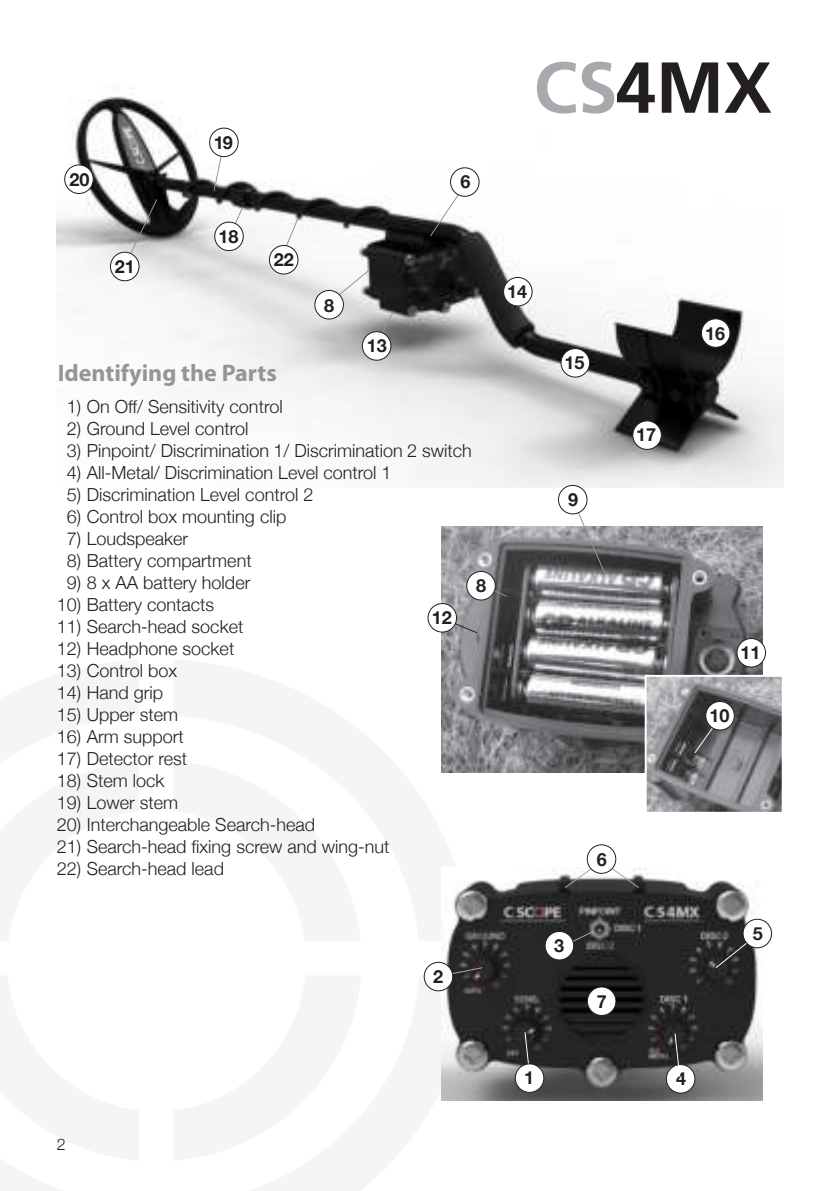
<style>
.page{position:relative;width:840px;height:1191px;background:#fff}
.page>*{position:absolute;margin:0;border:0;box-sizing:border-box;transform-origin:0 0}
.t1{font:700 72px "Frutiger";color:#231f20}
.t2{font:700 24px "Myriad Pro";color:#939598}
.t3{font:300 18px "Helvetica Neue";color:#231f20}
.t4{font:700 18px "Helvetica Neue";color:#231f20}
.t5{font:300 16px "Helvetica Neue";color:#231f20}
.s1{color:#a8a9ad}
</style>
<div class="page">
<img style="left:441px;top:867px;width:320px;height:233px">
<img style="left:57px;top:96px;width:725px;height:391px">
<img style="left:441px;top:526px;width:320px;height:247px">
<svg style="left:126px;top:198px;width:32px;height:64px;background:#878788"></svg>
<svg style="left:227px;top:206px;width:17px;height:27px"></svg>
<svg style="left:429px;top:188px;width:34px;height:49px"></svg>
<svg style="left:284px;top:217px;width:15px;height:32px"></svg>
<svg style="left:376px;top:310px;width:18px;height:34px"></svg>
<svg style="left:213px;top:153px;width:10px;height:39px"></svg>
<svg style="left:326px;top:269px;width:44px;height:37px"></svg>
<svg style="left:489px;top:585px;width:19px;height:13px"></svg>
<svg style="left:571px;top:499px;width:35px;height:77px"></svg>
<svg style="left:437px;top:615px;width:41px;height:19px"></svg>
<img style="left:647px;top:678px;width:133px;height:133px">
<div style="left:644px;top:675px;width:139px;height:139px;border:2px solid #fff"></div>
<svg style="left:693px;top:715px;width:28px;height:39px"></svg>
<div style="left:428px;top:603px;width:28px;height:29px;background:#fff;border-radius:50%"></div>
<div style="left:427px;top:603px;width:30px;height:29px;border:1px solid #231f20;border-radius:50%"></div>
<div style="left:315px;top:290px;width:28px;height:29px;background:#fff;border-radius:50%"></div>
<div style="left:314px;top:290px;width:30px;height:29px;border:1px solid #231f20;border-radius:50%"></div>
<div style="left:362px;top:332px;width:28px;height:28px;background:#fff;border-radius:50%"></div>
<div style="left:361px;top:331px;width:30px;height:30px;border:1px solid #231f20;border-radius:50%"></div>
<div style="left:503px;top:277px;width:29px;height:29px;background:#fff;border-radius:50%"></div>
<div style="left:503px;top:277px;width:29px;height:29px;border:1px solid #231f20;border-radius:50%"></div>
<div style="left:560px;top:348px;width:29px;height:29px;background:#fff;border-radius:50%"></div>
<div style="left:560px;top:348px;width:29px;height:29px;border:1px solid #231f20;border-radius:50%"></div>
<div style="left:215px;top:222px;width:28px;height:29px;background:#fff;border-radius:50%"></div>
<div style="left:214px;top:222px;width:30px;height:29px;border:1px solid #231f20;border-radius:50%"></div>
<div style="left:632px;top:421px;width:29px;height:28px;background:#fff;border-radius:50%"></div>
<div style="left:632px;top:420px;width:29px;height:30px;border:1px solid #231f20;border-radius:50%"></div>
<div style="left:65px;top:165px;width:28px;height:28px;background:#fff;border-radius:50%"></div>
<div style="left:64px;top:164px;width:30px;height:30px;border:1px solid #231f20;border-radius:50%"></div>
<div style="left:110px;top:252px;width:29px;height:29px;background:#fff;border-radius:50%"></div>
<div style="left:110px;top:252px;width:29px;height:29px;border:1px solid #231f20;border-radius:50%"></div>
<div style="left:736px;top:638px;width:29px;height:29px;background:#fff;border-radius:50%"></div>
<div style="left:736px;top:638px;width:29px;height:29px;border:1px solid #231f20;border-radius:50%"></div>
<div style="left:587px;top:987px;width:28px;height:28px;background:#fff;border-radius:50%"></div>
<div style="left:586px;top:986px;width:30px;height:30px;border:1px solid #231f20;border-radius:50%"></div>
<svg style="left:561px;top:930px;width:33px;height:17px"></svg>
<svg style="left:523px;top:1031px;width:7px;height:33px"></svg>
<svg style="left:714px;top:932px;width:45px;height:37px"></svg>
<div style="left:466px;top:571px;width:29px;height:29px;background:#fff;border-radius:50%"></div>
<div style="left:466px;top:571px;width:29px;height:29px;border:1px solid #231f20;border-radius:50%"></div>
<div style="left:558px;top:485px;width:28px;height:29px;background:#fff;border-radius:50%"></div>
<div style="left:557px;top:485px;width:30px;height:29px;border:1px solid #231f20;border-radius:50%"></div>
<div style="left:742px;top:919px;width:29px;height:28px;background:#fff;border-radius:50%"></div>
<div style="left:742px;top:918px;width:29px;height:30px;border:1px solid #231f20;border-radius:50%"></div>
<div style="left:515px;top:1063px;width:28px;height:29px;background:#fff;border-radius:50%"></div>
<div style="left:514px;top:1063px;width:30px;height:29px;border:1px solid #231f20;border-radius:50%"></div>
<div style="left:544px;top:931px;width:29px;height:29px;background:#fff;border-radius:50%"></div>
<div style="left:544px;top:931px;width:30px;height:29px;border:1px solid #231f20;border-radius:50%"></div>
<div style="left:269px;top:245px;width:29px;height:29px;background:#fff;border-radius:50%"></div>
<div style="left:269px;top:245px;width:29px;height:29px;border:1px solid #231f20;border-radius:50%"></div>
<svg style="left:563px;top:863px;width:76px;height:26px"></svg>
<div style="left:587px;top:845px;width:28px;height:28px;background:#fff;border-radius:50%"></div>
<div style="left:586px;top:844px;width:30px;height:30px;border:1px solid #231f20;border-radius:50%"></div>
<div style="left:209px;top:128px;width:29px;height:29px;background:#fff;border-radius:50%"></div>
<div style="left:209px;top:128px;width:29px;height:29px;border:1px solid #231f20;border-radius:50%"></div>
<div style="left:701px;top:319px;width:28px;height:28px;background:#fff;border-radius:50%"></div>
<div style="left:700px;top:318px;width:30px;height:30px;border:1px solid #231f20;border-radius:50%"></div>
<div style="left:450px;top:168px;width:29px;height:28px;background:#fff;border-radius:50%"></div>
<div style="left:450px;top:167px;width:29px;height:30px;border:1px solid #231f20;border-radius:50%"></div>
<div style="left:705px;top:701px;width:28px;height:29px;background:#fff;border-radius:50%"></div>
<div style="left:704px;top:701px;width:30px;height:29px;border:1px solid #231f20;border-radius:50%"></div>
<svg style="left:448px;top:966px;width:35px;height:10px"></svg>
<div style="left:424px;top:962px;width:28px;height:28px;background:#fff;border-radius:50%"></div>
<div style="left:423px;top:961px;width:30px;height:30px;border:1px solid #231f20;border-radius:50%"></div>
<div style="left:666px;top:1064px;width:28px;height:29px;background:#fff;border-radius:50%"></div>
<div style="left:665px;top:1064px;width:30px;height:29px;border:1px solid #231f20;border-radius:50%"></div>
<svg style="left:673px;top:1032px;width:7px;height:36px"></svg>
<p class="t4" style="left:69px;top:172px;width:22px">20</p>
<p class="t4" style="left:115px;top:259px;width:22px">21</p>
<p class="t4" style="left:213px;top:136px;width:21px">19</p>
<p class="t4" style="left:218px;top:230px;width:22px">18</p>
<p class="t4" style="left:273px;top:253px;width:22px">22</p>
<h2 class="t2" style="left:58px;top:364px;width:220px">Identifying the Parts</h2>
<p class="t4" style="left:324px;top:298px;width:12px">8</p>
<p class="t4" style="left:366px;top:339px;width:22px">13</p>
<p class="t4" style="left:460px;top:175px;width:12px">6</p>
<p class="t3" style="left:67px;top:399px;width:217px">1) On Off/ Sensitivity control</p>
<p class="t3" style="left:67px;top:421px;width:183px">2) Ground Level control</p>
<p class="t3" style="left:67px;top:443px;width:406px">3) Pinpoint/ Discrimination 1/ Discrimination 2 switch</p>
<p class="t3" style="left:67px;top:465px;width:326px">4) All-Metal/ Discrimination Level control 1</p>
<p class="t3" style="left:67px;top:487px;width:248px">5) Discrimination Level control 2</p>
<p class="t3" style="left:67px;top:509px;width:221px">6) Control box mounting clip</p>
<p class="t3" style="left:67px;top:531px;width:123px">7) Loudspeaker</p>
<p class="t3" style="left:67px;top:553px;width:186px">8) Battery compartment</p>
<p class="t3" style="left:67px;top:575px;width:185px">9) 8 x AA battery holder</p>
<p class="t3" style="left:57px;top:597px;width:159px">10) Battery contacts</p>
<p class="t3" style="left:57px;top:619px;width:188px">11) Search-head socket</p>
<p class="t3" style="left:57px;top:641px;width:179px">12) Headphone socket</p>
<p class="t3" style="left:57px;top:663px;width:122px">13) Control box</p>
<p class="t3" style="left:57px;top:685px;width:108px">14) Hand grip</p>
<p class="t3" style="left:57px;top:707px;width:123px">15) Upper stem</p>
<p class="t3" style="left:57px;top:729px;width:129px">16) Arm support</p>
<p class="t3" style="left:57px;top:751px;width:132px">17) Detector rest</p>
<p class="t3" style="left:57px;top:773px;width:109px">18) Stem lock</p>
<p class="t3" style="left:57px;top:795px;width:123px">19) Lower stem</p>
<p class="t3" style="left:57px;top:817px;width:260px">20) Interchangeable Search-head</p>
<p class="t3" style="left:57px;top:835px;width:334px">21) Search-head fixing screw and wing-nut</p>
<p class="t3" style="left:57px;top:861px;width:169px">22) Search-head lead</p>
<p class="t4" style="left:475px;top:579px;width:12px">8</p>
<p class="t4" style="left:431px;top:611px;width:22px">12</p>
<p class="t4" style="left:433px;top:970px;width:12px">2</p>
<h1 class="t1" style="left:533px;top:46px;width:240px"><span class="s1">CS</span>4MX</h1>
<p class="t4" style="left:507px;top:285px;width:22px">14</p>
<p class="t4" style="left:564px;top:356px;width:22px">15</p>
<p class="t4" style="left:568px;top:493px;width:12px">9</p>
<p class="t4" style="left:636px;top:428px;width:22px">17</p>
<p class="t4" style="left:704px;top:327px;width:22px">16</p>
<p class="t4" style="left:553px;top:939px;width:12px">3</p>
<p class="t4" style="left:596px;top:852px;width:12px">6</p>
<p class="t4" style="left:596px;top:994px;width:12px">7</p>
<p class="t4" style="left:740px;top:645px;width:22px">11</p>
<p class="t4" style="left:709px;top:708px;width:22px">10</p>
<p class="t4" style="left:752px;top:927px;width:12px">5</p>
<p class="t5" style="left:57px;top:1138px;width:10px">2</p>
<p class="t4" style="left:524px;top:1071px;width:12px">1</p>
<p class="t4" style="left:675px;top:1072px;width:12px">4</p>
</div>
